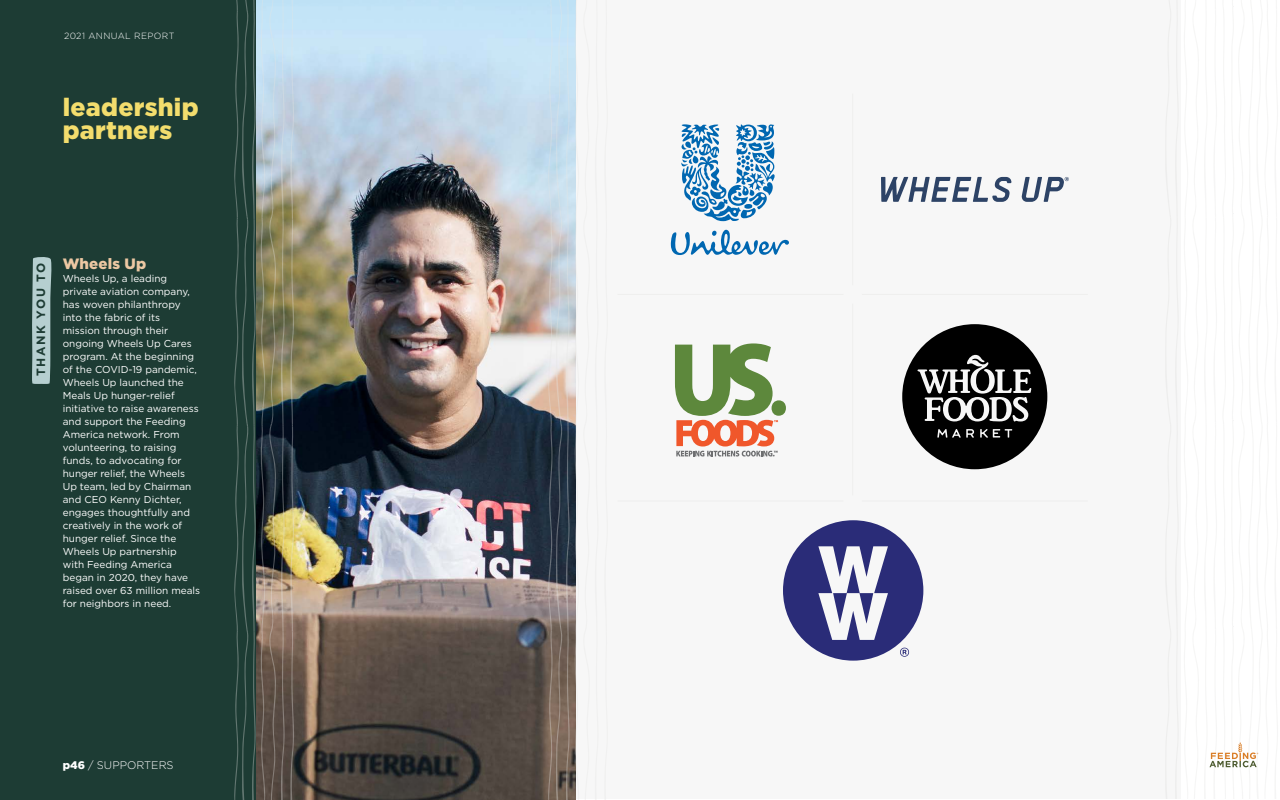
<style>
.page{position:relative;width:1280px;height:800px;background:#fff}
.page>*{position:absolute;margin:0;border:0;box-sizing:border-box;transform-origin:0 0}
.t1{font:900 25px/23px "Gotham";letter-spacing:.01em;color:#f3dd6d}
.t2{font:900 15px "Gotham";letter-spacing:.01em;color:#edc8a3}
.t3{font:700 12px "Gotham";letter-spacing:.13em;color:#1d3c34}
.t4{font:300 11px "Gotham";color:#fff}
.t5{font:10px/13px "Gotham";color:#fff}
.t6{font:300 9px "Gotham";letter-spacing:.04em;color:#fff}
.s1{font-weight:900}
</style>
<div class="page">
<div style="left:221px;top:0;width:960px;height:799px;background:#f7f7f7"></div>
<img style="left:297px;top:0;width:251px;height:800px">
<div style="left:0;top:0;width:256px;height:800px;background:#1d3c34"></div>
<img style="left:234px;top:0;width:63px;height:800px">
<svg style="left:548px;top:0;width:28px;height:800px;background:#969a9f"></svg>
<svg style="left:881px;top:177px;width:131px;height:25px"></svg>
<svg style="left:1021px;top:177px;width:48px;height:25px"></svg>
<svg style="left:902px;top:324px;width:145px;height:145px"></svg>
<svg style="left:783px;top:520px;width:140px;height:141px"></svg>
<hr style="left:862px;top:294px;width:226px;height:1px;background:#efefee">
<hr style="left:852px;top:304px;width:1px;height:191px;background:#efefee">
<hr style="left:852px;top:94px;width:1px;height:191px;background:#efefee">
<hr style="left:618px;top:294px;width:225px;height:1px;background:#efefee">
<div style="left:772px;top:400px;width:14px;height:16px;background:#5d883c;border-radius:50%"></div>
<svg style="left:675px;top:343px;width:103px;height:114px"></svg>
<svg style="left:681px;top:124px;width:94px;height:97px"></svg>
<svg style="left:671px;top:230px;width:118px;height:25px"></svg>
<hr style="left:618px;top:500px;width:225px;height:2px;background:#efefee">
<hr style="left:862px;top:500px;width:226px;height:2px;background:#efefee">
<div style="left:1164px;top:0;width:116px;height:799px;background:#fff"></div>
<svg style="left:1209px;top:742px;width:49px;height:25px"></svg>
<svg style="left:32px;top:257px;width:20px;height:127px;background:#a7c0c0"></svg>
<p class="t6" style="left:64px;top:30px;width:112px">2021 ANNUAL REPORT</p>
<h1 class="t1" style="left:63px;top:95px;width:137px">leadership partners</h1>
<p class="t3" style="left:33px;top:376px;width:115px;rotate:-90deg">THANK YOU TO</p>
<h2 class="t2" style="left:63px;top:253px;width:85px">Wheels Up</h2>
<p class="t5" style="left:63px;top:272px;width:139px">Wheels Up, a leading private aviation company, has woven philanthropy into the fabric of its<br>mission through their ongoing Wheels Up Cares program. At the beginning of the COVID-19 pandemic,<br>Wheels Up launched the<br>Meals Up hunger-relief initiative to raise awareness and support the Feeding<br>America network. From volunteering, to raising funds, to advocating for hunger relief, the Wheels<br>Up team, led by Chairman and CEO Kenny Dichter, engages thoughtfully and creatively in the work of hunger relief. Since the<br>Wheels Up partnership with Feeding America began in 2020, they have raised over 63 million meals for neighbors in need.</p>
<p class="t4" style="left:63px;top:758px;width:112px"><span class="s1">p46</span> / SUPPORTERS</p>
</div>
